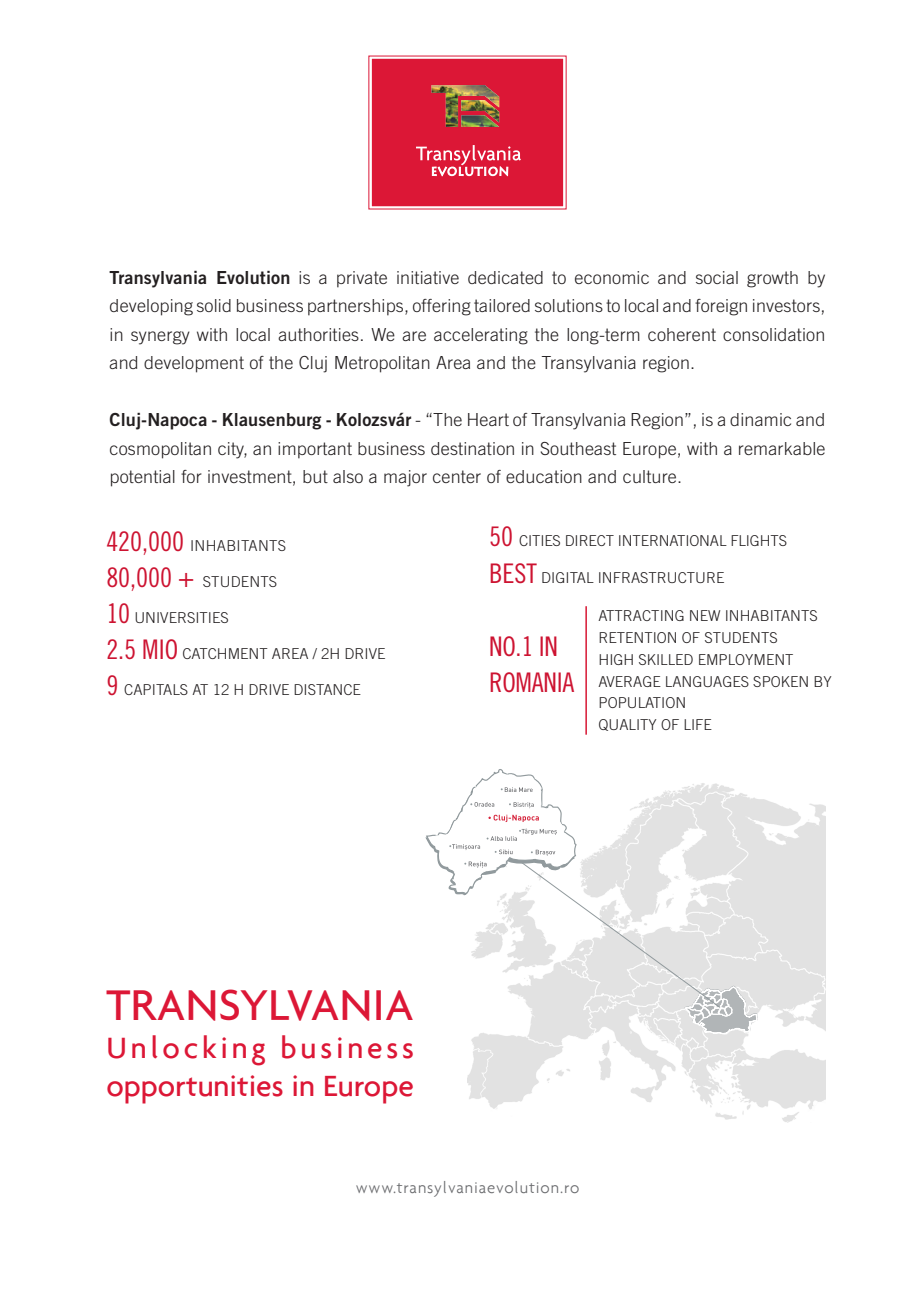
<style>
.page{position:relative;width:906px;height:1289px;background:#fff}
.page>*{position:absolute;margin:0;border:0;box-sizing:border-box;transform-origin:0 0}
.t1{font:500 46.35px "Agenda";letter-spacing:.01em;color:#dc1736}
.t2{font:500 31.65px/38px "Agenda";color:#dc1736}
.t3{font:27px/36px "Trade Gothic Cond Eighteen";letter-spacing:-.01em;color:#cd1331}
.t4{font:300 18px/28.5px "Trade Gothic";letter-spacing:.01em;color:#231f20;text-align:justify}
.t5{font:300 16.8px "Agenda";letter-spacing:.055em;color:#6c6d70}
.t6{font:300 15px/21.8px "Trade Gothic";color:#231f20}
.t7{font:300 15px "Trade Gothic";letter-spacing:.02em;color:#231f20}
.s1{font-family:"Trade Gothic Bold Two";font-weight:400}
.s2{font-family:"Trade Gothic Cond Eighteen";font-weight:400;font-size:27px;color:#cd1331}
</style>
<div class="page">
<img style="left:467px;top:799px;width:358px;height:323px">
<svg style="left:425px;top:769px;width:333px;height:276px"></svg>
<div style="left:367px;top:54px;width:200px;height:157px;background:#dc1736;border:5px solid #fff"></div>
<img style="left:431px;top:85px;width:68px;height:42px">
<svg style="left:416px;top:145px;width:105px;height:32px"></svg>
<hr style="left:585px;top:606px;width:2px;height:128px;background:#d71634">
<p class="t4" style="left:109px;top:263px;width:717px"><span class="s1">Transylvania Evolution</span> is a private initiative dedicated to economic and social growth by developing solid business partnerships, offering tailored solutions to local and foreign investors, in synergy with local authorities. We are accelerating the long-term coherent consolidation and development of the Cluj Metropolitan Area and the Transylvania region.</p>
<p class="t4" style="left:109px;top:405px;width:717px"><span class="s1">Cluj-Napoca - Klausenburg - Kolozsvár</span> - “The Heart of Transylvania Region”, is a dinamic and cosmopolitan city, an important business destination in Southeast Europe, with a remarkable potential for investment, but also a major center of education and culture.</p>
<p class="t7" style="left:106px;top:537px;width:181px"><span class="s2">420,000</span> INHABITANTS</p>
<p class="t6" style="left:106px;top:570px;width:172px"><span class="s2">80,000 +</span> STUDENTS</p>
<p class="t6" style="left:106px;top:606px;width:124px"><span class="s2">10</span> UNIVERSITIES</p>
<p class="t6" style="left:106px;top:642px;width:247px"><span class="s2">2.5 MIO</span> CATCHMENT AREA / 2h drive</p>
<p class="t6" style="left:106px;top:678px;width:256px"><span class="s2">9</span> CAPITALS AT 12 H DRIVE DISTANCE</p>
<p class="t6" style="left:489px;top:530px;width:299px"><span class="s2">50</span> CITIES DIRECT INTERNATIONAL FLIGHTS</p>
<p class="t6" style="left:489px;top:566px;width:237px"><span class="s2">BEST</span> DIGITAL INFRASTRUCTURE</p>
<h3 class="t3" style="left:489px;top:628px;width:87px">NO.1 IN<br>ROMANIA</h3>
<p class="t6" style="left:598px;top:605px;width:235px">ATTRACTING NEW INHABITANTS<br>RETENTION OF STUDENTS<br>HIGH SKILLED EMPLOYMENT<br>AVERAGE LANGUAGES SPOKEN BY<br>POPULATION<br>QUALITY OF LIFE</p>
<h1 class="t1" style="left:106px;top:977px;width:309px">TRaNsylvaNia</h1>
<h2 class="t2" style="left:106px;top:1028px;width:309px">Unlocking business opportunities in Europe</h2>
<p class="t5" style="left:356px;top:1177px;width:225px">www.transylvaniaevolution.ro</p>
</div>
